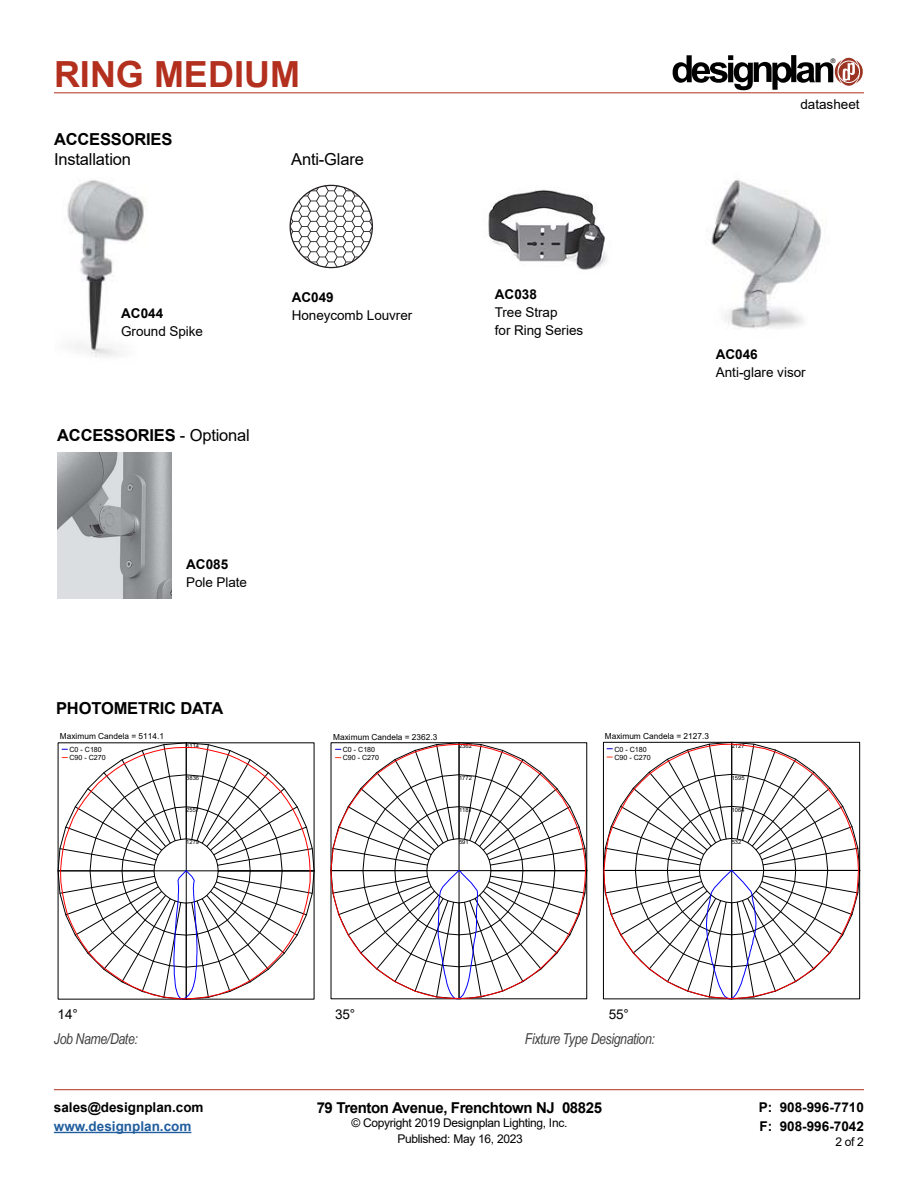
<style>
.page{position:relative;width:918px;height:1188px;background:#fff}
.page>*{position:absolute;margin:0;border:0;box-sizing:border-box;transform-origin:0 0}
.t1{font:700 36px "Arial";color:#b32f1e}
.t2{font:700 16.5px "Arial";letter-spacing:-.01em;color:#000}
.t3{font:16.5px "Arial";letter-spacing:-.01em;color:#000}
.t4{font:italic 15px "Arial Narrow";letter-spacing:-.025em;color:#414042}
.t5{font:700 15px "Arial";letter-spacing:-.025em;color:#000}
.t6{font:13.5px/18px "Arial";letter-spacing:-.005em;color:#000}
.t7{font:700 13.5px/19.5px "Arial";color:#000}
.t8{font:700 13.5px "Arial";color:#215e9e}
.t9{font:12px "Arial";letter-spacing:-.025em;color:#000}
.t10{font:8.25px "Arial";color:#000}
.t11{font:7.2px/7.9px "Arial";color:#000}
.t12{font:7.05px/7.9px "Arial";color:#000}
.t13{font:6.3px "Helvetica";color:#000}
.t14{font:5.85px "Arial";letter-spacing:.005em;color:#000}
.s1{font-weight:400}
</style>
<div class="page">
<hr style="left:54px;top:93px;width:810px;height:1px;background:#b32f1e">
<hr style="left:54px;top:1089px;width:810px;height:1px;background:#b32f1e">
<hr style="left:54px;top:1132px;width:137px;height:1px;background:#215e9e">
<svg style="left:673px;top:55px;width:190px;height:35px"></svg>
<svg style="left:290px;top:185px;width:82px;height:83px"></svg>
<div style="left:290px;top:185px;width:83px;height:83px;border:1px solid #231f20;border-radius:50%"></div>
<img style="left:67px;top:180px;width:79px;height:177px">
<svg style="left:58px;top:743px;width:256px;height:256px"></svg>
<svg style="left:60px;top:745px;width:252px;height:254px"></svg>
<svg style="left:330px;top:742px;width:258px;height:258px"></svg>
<svg style="left:333px;top:745px;width:253px;height:254px"></svg>
<svg style="left:605px;top:744px;width:254px;height:255px"></svg>
<img style="left:488px;top:189px;width:119px;height:81px">
<img style="left:711px;top:179px;width:110px;height:150px">
<img style="left:57px;top:453px;width:114px;height:145px">
<h1 class="t1" style="left:54px;top:49px;width:247px">RING MEDIUM</h1>
<p class="t2" style="left:54px;top:127px;width:120px">ACCESSORIES</p>
<p class="t3" style="left:54px;top:147px;width:79px">Installation</p>
<p class="t3" style="left:291px;top:147px;width:74px">Anti-Glare</p>
<p class="t13" style="left:831px;top:57px;width:6px">®</p>
<p class="t6" style="left:800px;top:96px;width:61px">datasheet</p>
<p class="t7" style="left:292px;top:287px;width:44px">AC049</p>
<p class="t7" style="left:121px;top:304px;width:44px">AC044</p>
<p class="t6" style="left:292px;top:306px;width:122px">Honeycomb Louvrer</p>
<p class="t6" style="left:121px;top:323px;width:83px">Ground Spike</p>
<p class="t2" style="left:57px;top:423px;width:194px">ACCESSORIES <span class="s1">- Optional</span></p>
<p class="t7" style="left:186px;top:554px;width:44px">AC085</p>
<p class="t6" style="left:186px;top:573px;width:62px">Pole Plate</p>
<p class="t7" style="left:495px;top:285px;width:44px">AC038</p>
<p class="t6" style="left:495px;top:303px;width:90px">Tree Strap<br>for Ring Series</p>
<p class="t7" style="left:716px;top:345px;width:44px">AC046</p>
<p class="t6" style="left:716px;top:363px;width:92px">Anti-glare visor</p>
<p class="t2" style="left:56px;top:697px;width:169px">PHOTOMETRIC DATA</p>
<p class="t10" style="left:60px;top:731px;width:106px">Maximum Candela = 5114.1</p>
<p class="t12" style="left:69px;top:746px;width:38px">C0 - C180<br>C90 - C270</p>
<p class="t14" style="left:186px;top:742px;width:14px">5114</p>
<p class="t10" style="left:333px;top:731px;width:106px">Maximum Candela = 2362.3</p>
<p class="t12" style="left:343px;top:746px;width:38px">C0 - C180<br>C90 - C270</p>
<p class="t14" style="left:459px;top:742px;width:14px">2362</p>
<p class="t10" style="left:605px;top:730px;width:106px">Maximum Candela = 2127.3</p>
<p class="t11" style="left:614px;top:745px;width:38px">C0 - C180<br>C90 - C270</p>
<p class="t14" style="left:732px;top:741px;width:14px">2127</p>
<p class="t14" style="left:186px;top:774px;width:14px">3836</p>
<p class="t14" style="left:459px;top:774px;width:14px">1772</p>
<p class="t14" style="left:732px;top:774px;width:14px">1595</p>
<p class="t14" style="left:186px;top:806px;width:14px">2557</p>
<p class="t14" style="left:459px;top:806px;width:14px">1181</p>
<p class="t14" style="left:732px;top:806px;width:14px">1064</p>
<p class="t14" style="left:186px;top:838px;width:14px">1279</p>
<p class="t14" style="left:459px;top:838px;width:11px">591</p>
<p class="t14" style="left:732px;top:838px;width:11px">532</p>
<p class="t6" style="left:58px;top:1005px;width:22px">14°</p>
<p class="t6" style="left:335px;top:1005px;width:22px">35°</p>
<p class="t6" style="left:609px;top:1005px;width:22px">55°</p>
<p class="t4" style="left:54px;top:1028px;width:85px">Job Name/Date:</p>
<p class="t4" style="left:525px;top:1029px;width:132px">Fixture Type Designation:</p>
<p class="t7" style="left:54px;top:1097px;width:151px">sales@designplan.com</p>
<p class="t8" style="left:54px;top:1117px;width:139px">www.designplan.com</p>
<p class="t5" style="left:317px;top:1097px;width:287px">79 Trenton Avenue, Frenchtown NJ 08825</p>
<p class="t9" style="left:351px;top:1115px;width:217px">© Copyright 2019 Designplan Lighting, Inc.</p>
<p class="t7" style="left:759px;top:1097px;width:107px">P: 908-996-7710<br>F: 908-996-7042</p>
<p class="t9" style="left:397px;top:1130px;width:127px">Published: May 16, 2023</p>
<p class="t9" style="left:835px;top:1133px;width:30px">2 of 2</p>
</div>
